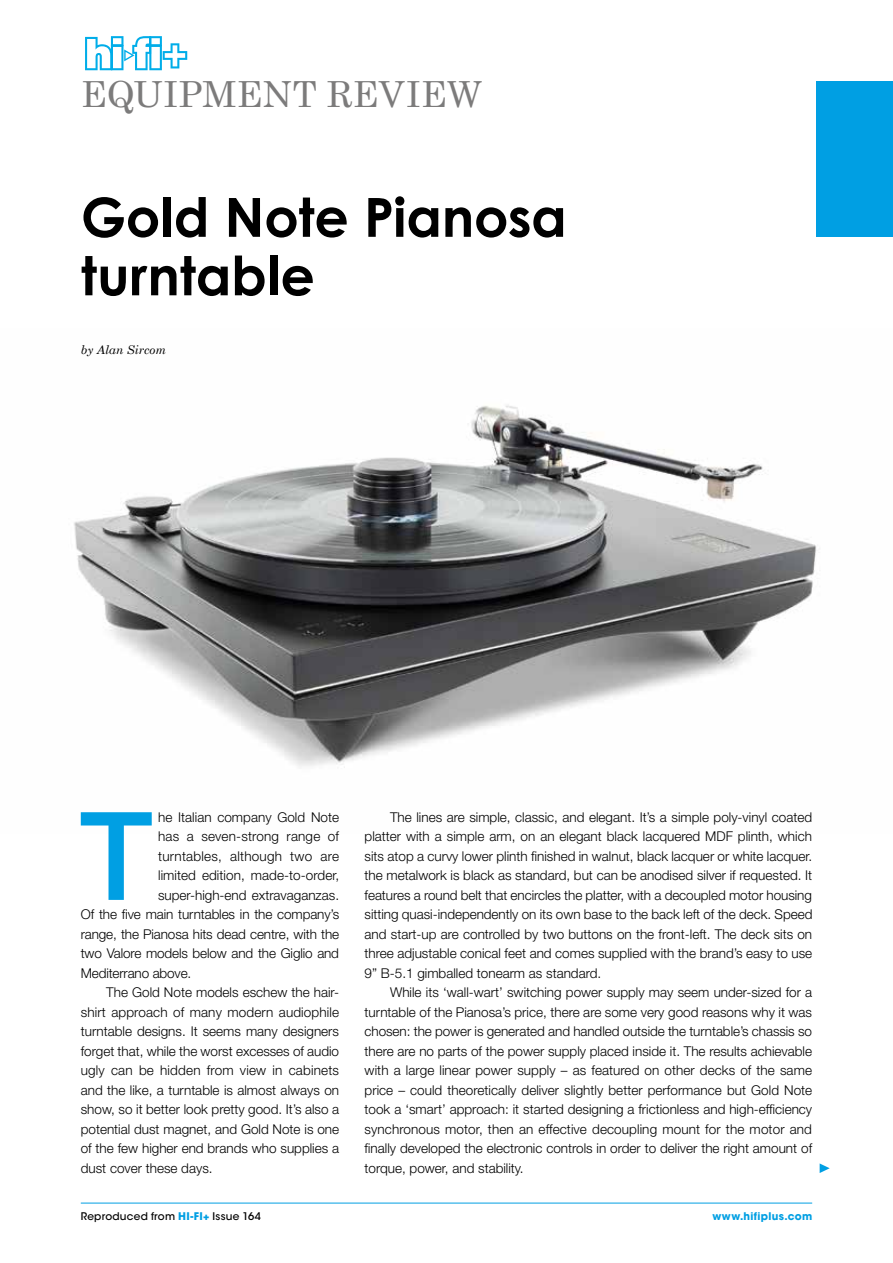
<style>
.page{position:relative;width:893px;height:1263px;background:#fff}
.page>*{position:absolute;margin:0;border:0;box-sizing:border-box;transform-origin:0 0}
.t1{font:500 122.7px "Helvetica Neue LT Std";color:#009fe3}
.t2{font:700 54px/58.5px "Century Gothic";color:#000}
.t3{font:36px "Century Schoolbook";color:#7c7b7b}
.t4{font:300 13.5px/19.5px "Helvetica Neue LT Std";color:#000;text-align:justify}
.t5{font:italic 12px "Century Schoolbook";color:#000}
.t6{font:500 10.5px "ITC Avant Garde Std";letter-spacing:.02em;color:#000}
.t7{font:700 10.5px "ITC Avant Garde Std";letter-spacing:.03em;color:#009fe3}
.s1{font-weight:700;color:#009fe3}
</style>
<div class="page">
<img style="left:74px;top:405px;width:743px;height:363px">
<svg style="left:820px;top:1163px;width:10px;height:10px"></svg>
<div style="left:816px;top:81px;width:77px;height:156px;background:#009fe3"></div>
<svg style="left:85px;top:36px;width:102px;height:34px"></svg>
<hr style="left:81px;top:1203px;width:731px;height:1px;background:#009fe3">
<h3 class="t3" style="left:81px;top:72px;width:403px">EQUIPMENT REVIEW</h3>
<h2 class="t2" style="left:81px;top:187px;width:487px">Gold Note Pianosa turntable</h2>
<p class="t5" style="left:81px;top:342px;width:87px">by Alan Sircom</p>
<h1 class="t1" style="left:80px;top:783px;width:74px">T</h1>
<p class="t4" style="left:158px;top:807px;width:183px">he Italian company Gold Note</p>
<p class="t4" style="left:158px;top:826px;width:182px">has a seven-strong range of</p>
<p class="t4" style="left:158px;top:846px;width:182px">turntables, although two are</p>
<p class="t4" style="left:158px;top:865px;width:183px">limited edition, made-to-order,</p>
<p class="t4" style="left:158px;top:885px;width:183px">super-high-end extravaganzas.</p>
<p class="t4" style="left:81px;top:904px;width:260px">Of the five main turntables in the company’s</p>
<p class="t4" style="left:81px;top:924px;width:260px">range, the Pianosa hits dead centre, with the</p>
<p class="t4" style="left:81px;top:943px;width:260px">two Valore models below and the Giglio and</p>
<p class="t4" style="left:81px;top:963px;width:112px">Mediterrano above.</p>
<p class="t4" style="left:106px;top:982px;width:234px">The Gold Note models eschew the hair-</p>
<p class="t4" style="left:81px;top:1002px;width:260px">shirt approach of many modern audiophile</p>
<p class="t4" style="left:81px;top:1021px;width:260px">turntable designs. It seems many designers</p>
<p class="t4" style="left:81px;top:1041px;width:260px">forget that, while the worst excesses of audio</p>
<p class="t4" style="left:81px;top:1060px;width:260px">ugly can be hidden from view in cabinets</p>
<p class="t4" style="left:81px;top:1080px;width:260px">and the like, a turntable is almost always on</p>
<p class="t4" style="left:81px;top:1099px;width:260px">show, so it better look pretty good. It’s also a</p>
<p class="t4" style="left:81px;top:1119px;width:260px">potential dust magnet, and Gold Note is one</p>
<p class="t4" style="left:81px;top:1138px;width:260px">of the few higher end brands who supplies a</p>
<p class="t4" style="left:81px;top:1158px;width:133px">dust cover these days.</p>
<p class="t4" style="left:365px;top:807px;width:449px;text-indent:26px">The lines are simple, classic, and elegant. It’s a simple poly-vinyl coated platter with a simple arm, on an elegant black lacquered MDF plinth, which sits atop a curvy lower plinth finished in walnut, black lacquer or white lacquer. the metalwork is black as standard, but can be anodised silver if requested. It features a round belt that encircles the platter, with a decoupled motor housing sitting quasi-independently on its own base to the back left of the deck. Speed and start-up are controlled by two buttons on the front-left. The deck sits on three adjustable conical feet and comes supplied with the brand’s easy to use 9” B-5.1 gimballed tonearm as standard.</p>
<p class="t4" style="left:365px;top:982px;width:449px;text-indent:26px">While its ‘wall-wart’ switching power supply may seem under-sized for a turntable of the Pianosa’s price, there are some very good reasons why it was chosen: the power is generated and handled outside the turntable’s chassis so there are no parts of the power supply placed inside it. The results achievable with a large linear power supply – as featured on other decks of the same price – could theoretically deliver slightly better performance but Gold Note took a ‘smart’ approach: it started designing a frictionless and high-efficiency synchronous motor, then an effective decoupling mount for the motor and finally developed the electronic controls in order to deliver the right amount of torque, power, and stability.</p>
<p class="t6" style="left:81px;top:1210px;width:182px">Reproduced from <span class="s1">HI-FI+</span> Issue 164</p>
<p class="t7" style="left:712px;top:1210px;width:101px">www.hifiplus.com</p>
</div>
